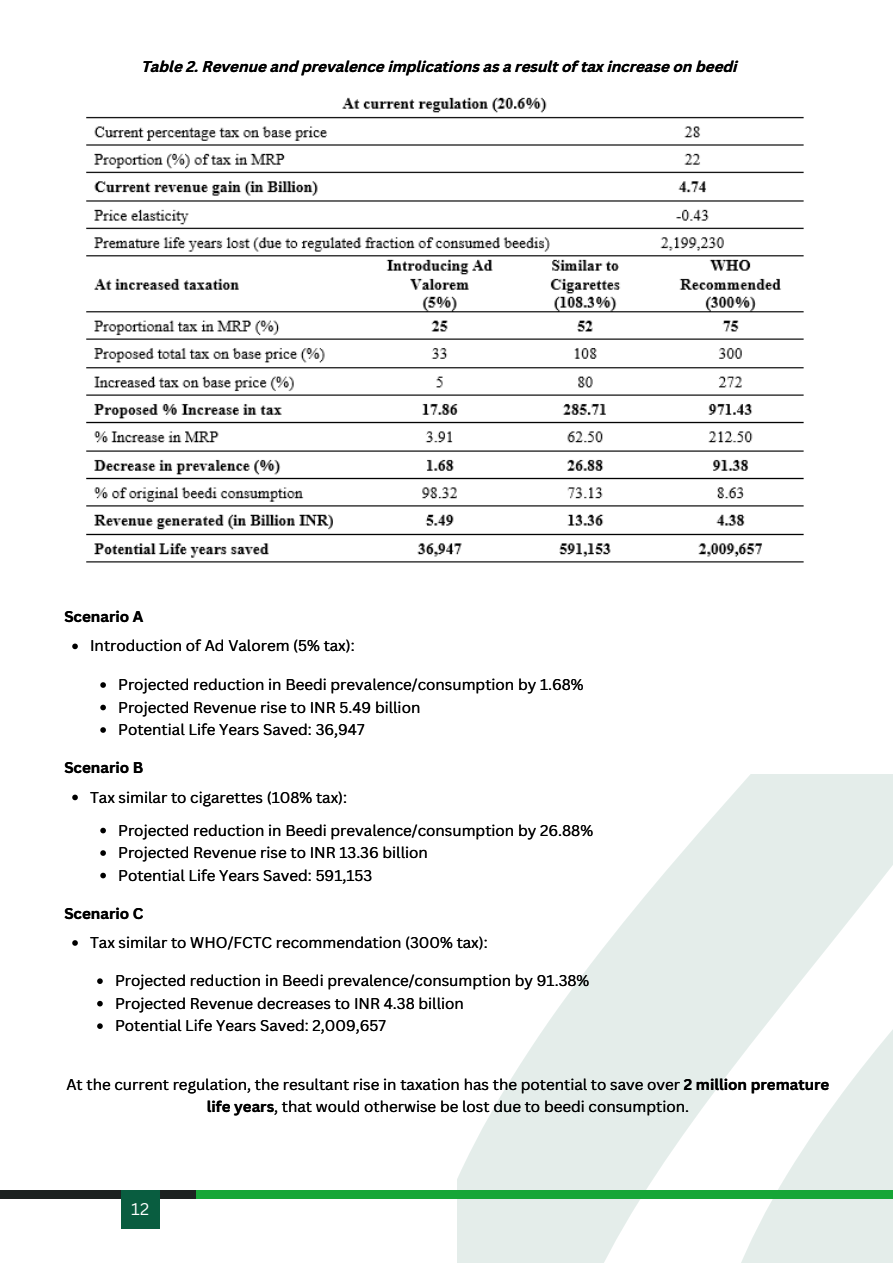
<style>
.page{position:relative;width:893px;height:1264px;background:#fff}
.page>*{position:absolute;margin:0;border:0;box-sizing:border-box;transform-origin:0 0}
.t1{font:16.5px "Canva Sans";color:#fff}
.t2{font:15.15px/22.5px "Canva Sans";color:#000;text-align:center}
.t3{font:italic 700 15.15px "Canva Sans";color:#000}
.t4{font:700 15.15px "Canva Sans";color:#000}
.s1{font-weight:700}
</style>
<div class="page">
<svg style="left:458px;top:775px;width:434px;height:487px;fill:#e4edea"></svg>
<div style="left:159px;top:1190px;width:733px;height:8px;background:#16a637"></div>
<div style="left:0;top:1190px;width:196px;height:8px;background:#1c2120"></div>
<div style="left:121px;top:1190px;width:38px;height:39px;background:#095d40"></div>
<img style="left:86px;top:97px;width:718px;height:466px">
<svg style="left:72px;top:643px;width:6px;height:6px"></svg>
<svg style="left:100px;top:682px;width:6px;height:6px"></svg>
<svg style="left:100px;top:704px;width:6px;height:6px"></svg>
<svg style="left:100px;top:727px;width:6px;height:5px"></svg>
<svg style="left:72px;top:794px;width:6px;height:6px"></svg>
<svg style="left:100px;top:827px;width:6px;height:6px"></svg>
<svg style="left:100px;top:850px;width:6px;height:5px"></svg>
<svg style="left:100px;top:872px;width:6px;height:6px"></svg>
<svg style="left:72px;top:940px;width:6px;height:5px"></svg>
<svg style="left:97px;top:978px;width:6px;height:5px"></svg>
<svg style="left:97px;top:1000px;width:6px;height:6px"></svg>
<svg style="left:97px;top:1023px;width:6px;height:5px"></svg>
<p class="t3" style="left:142px;top:61px;width:597px">Table 2. Revenue and prevalence implications as a result of tax increase on beedi</p>
<p class="t4" style="left:64px;top:606px;width:80px">Scenario A</p>
<p class="t2" style="left:90px;top:634px;width:266px">Introduction of Ad Valorem (5% tax):</p>
<p class="t2" style="left:118px;top:673px;width:467px">Projected reduction in Beedi prevalence/consumption by 1.68%</p>
<p class="t2" style="left:118px;top:695px;width:304px">Projected Revenue rise to INR 5.49 billion</p>
<p class="t2" style="left:118px;top:718px;width:248px">Potential Life Years Saved: 36,947</p>
<p class="t4" style="left:64px;top:757px;width:81px">Scenario B</p>
<p class="t2" style="left:90px;top:785px;width:258px">Tax similar to cigarettes (108% tax):</p>
<p class="t2" style="left:118px;top:818px;width:476px">Projected reduction in Beedi prevalence/consumption by 26.88%</p>
<p class="t2" style="left:118px;top:841px;width:311px">Projected Revenue rise to INR 13.36 billion</p>
<p class="t2" style="left:118px;top:863px;width:255px">Potential Life Years Saved: 591,153</p>
<p class="t4" style="left:64px;top:902px;width:81px">Scenario C</p>
<p class="t2" style="left:90px;top:930px;width:399px">Tax similar to WHO/FCTC recommendation (300% tax):</p>
<p class="t2" style="left:115px;top:969px;width:476px">Projected reduction in Beedi prevalence/consumption by 91.38%</p>
<p class="t2" style="left:115px;top:991px;width:350px">Projected Revenue decreases to INR 4.38 billion</p>
<p class="t2" style="left:115px;top:1014px;width:272px">Potential Life Years Saved: 2,009,657</p>
<p class="t2" style="left:66px;top:1072px;width:764px">At the current regulation, the resultant rise in taxation has the potential to save over <span class="s1">2 million premature life years</span>, that would otherwise be lost due to beedi consumption.</p>
<p class="t1" style="left:131px;top:1197px;width:19px">12</p>
</div>
